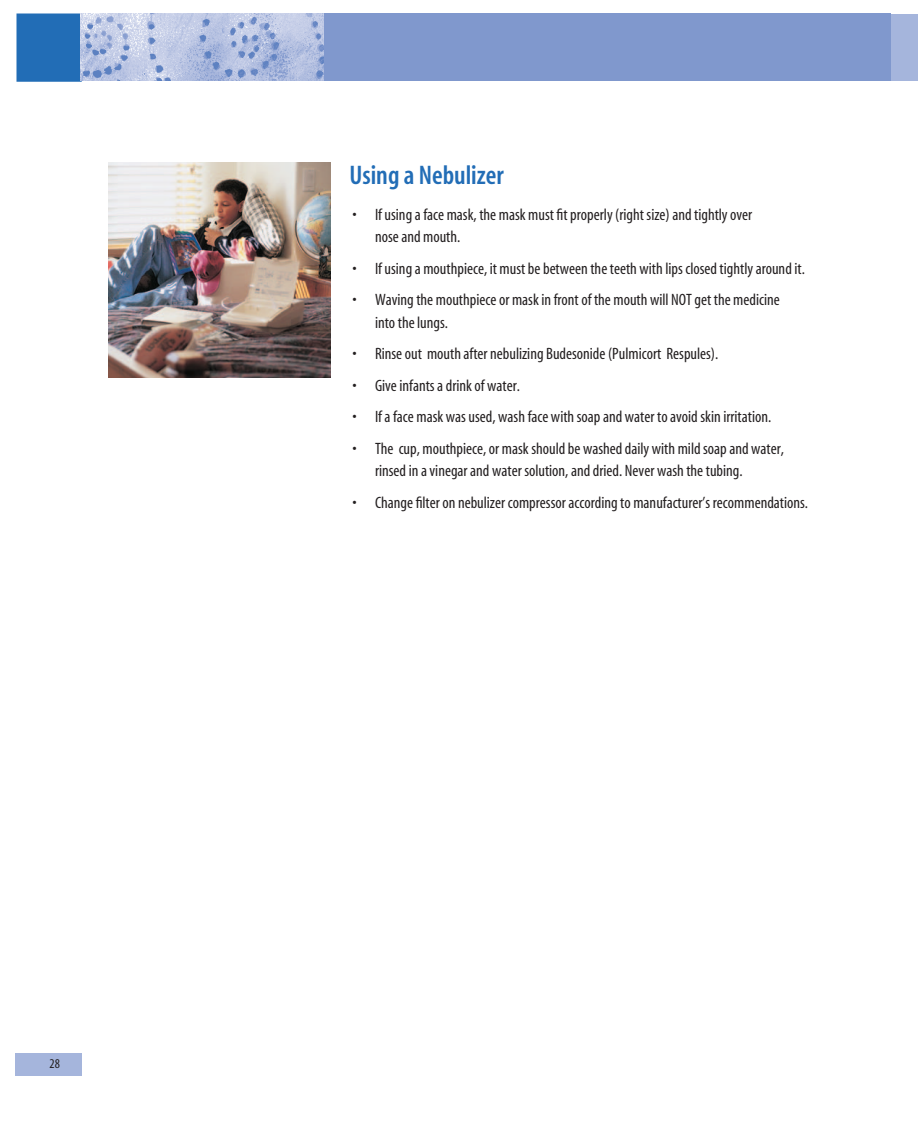
<style>
.page{position:relative;width:918px;height:1134px;background:#fff}
.page>*{position:absolute;margin:0;border:0;box-sizing:border-box;transform-origin:0 0}
.t1{font:27px "Myriad MM 565 300";color:#226db6}
.t2{font:16.5px/22.5px "Myriad MM 400 300";color:#231f20}
.t3{font:13.5px "Myriad MM 400 300";color:#231f20}
</style>
<div class="page">
<div style="left:17px;top:14px;width:64px;height:67px;background:#226db6"></div>
<div style="left:16px;top:14px;width:66px;height:68px;border:2px solid #226db6"></div>
<div style="left:324px;top:14px;width:567px;height:67px;background:#8098cd"></div>
<img style="left:81px;top:14px;width:243px;height:67px">
<div style="left:15px;top:1054px;width:67px;height:22px;background:#a5b5dc"></div>
<div style="left:891px;top:15px;width:27px;height:66px;background:#a5b5dc"></div>
<img style="left:108px;top:162px;width:223px;height:216px">
<p class="t3" style="left:50px;top:1057px;width:12px">28</p>
<h1 class="t1" style="left:350px;top:162px;width:156px">Using a Nebulizer</h1>
<p class="t2" style="left:375px;top:204px;width:379px;text-indent:-22px">• If using a face mask, the mask must fit properly (right size) and tightly over nose and mouth.</p>
<p class="t2" style="left:352px;top:258px;width:454px">• If using a mouthpiece, it must be between the teeth with lips closed tightly around it.</p>
<p class="t2" style="left:375px;top:289px;width:406px;text-indent:-23px">• Waving the mouthpiece or mask in front of the mouth will NOT get the medicine into the lungs.</p>
<p class="t2" style="left:352px;top:343px;width:367px">• Rinse out mouth after nebulizing Budesonide (Pulmicort Respules).</p>
<p class="t2" style="left:352px;top:375px;width:169px">• Give infants a drink of water.</p>
<p class="t2" style="left:352px;top:406px;width:420px">• If a face mask was used, wash face with soap and water to avoid skin irritation.</p>
<p class="t2" style="left:375px;top:438px;width:411px;text-indent:-23px">• The cup, mouthpiece, or mask should be washed daily with mild soap and water, rinsed in a vinegar and water solution, and dried. Never wash the tubing.</p>
<p class="t2" style="left:352px;top:492px;width:457px">• Change filter on nebulizer compressor according to manufacturer’s recommendations.</p>
</div>
